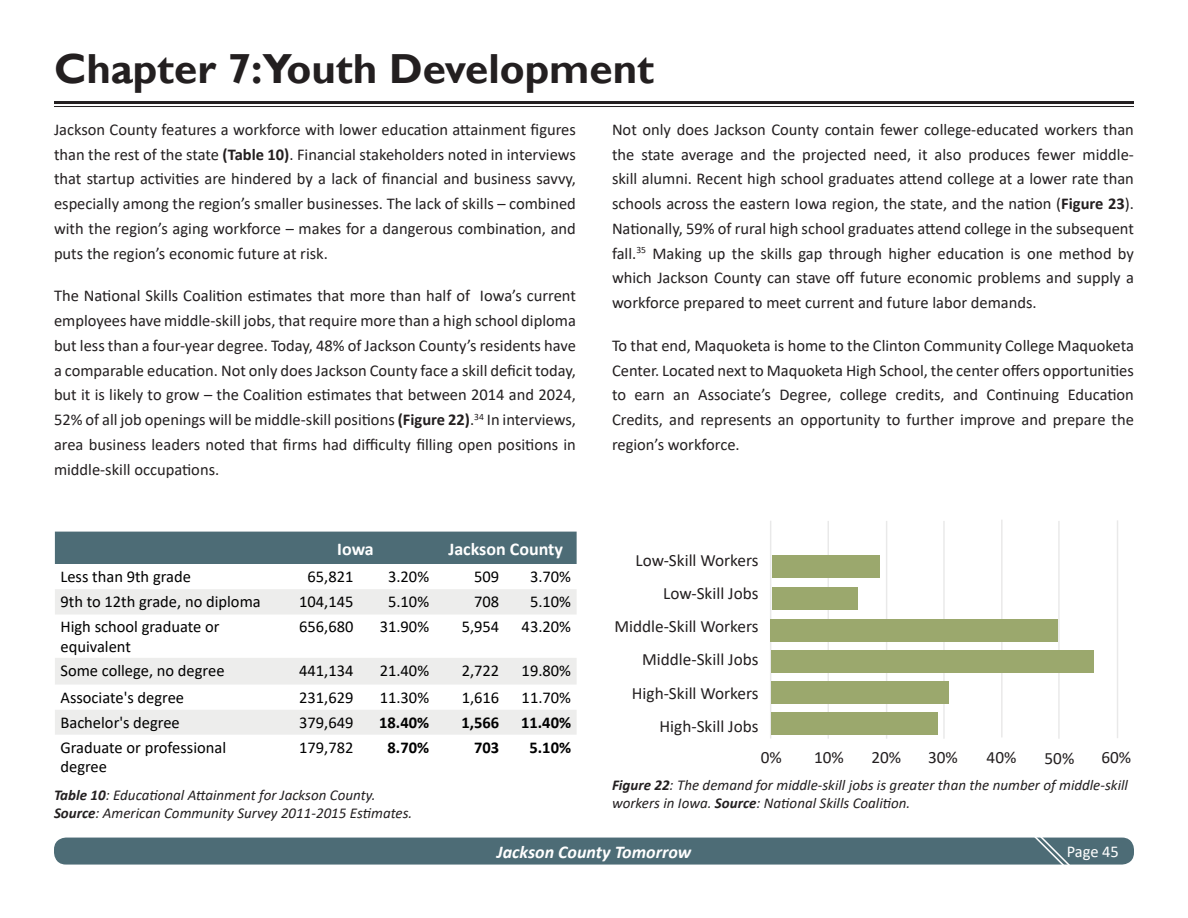
<style>
.page{position:relative;width:1188px;height:918px;background:#fff}
.page>*{position:absolute;margin:0;border:0;box-sizing:border-box;transform-origin:0 0}
.Heading_1{font:700 42px "Gill Sans";color:#231f20}
.t1{font:italic 700 18px "Calibri";color:#fff}
.Header_Text__tables{font:700 18px "Calibri";color:#fff}
.t2{font:17.25px "Calibri";color:#231f20}
.Body_Text{font:16.5px/24.8px "Calibri";color:#231f20;text-align:justify}
.Body_Text__Tables{font:16.5px/19.8px "Calibri";color:#000}
.Body_Text__Tables-2{font:700 16.5px "Calibri";color:#000}
.t3{font:16.5px "Calibri";letter-spacing:-.005em;color:#fff}
.t4{font:italic 15px/18px "Calibri";color:#231f20}
.s1{font-weight:700}
</style>
<div class="page">
<div style="left:54px;top:838px;width:1080px;height:27px;background:#4d6c76;border-radius:12px"></div>
<svg style="left:1026px;top:837px;width:53px;height:28px"></svg>
<hr style="left:54px;top:101px;width:1080px;height:3px;background:#231f20">
<hr style="left:54px;top:106px;width:1080px;height:1px;background:#231f20">
<hr style="left:770px;top:521px;width:1px;height:218px;background:#231f20">
<hr style="left:828px;top:521px;width:1px;height:218px;background:#231f20">
<hr style="left:886px;top:521px;width:1px;height:218px;background:#231f20">
<hr style="left:943px;top:521px;width:2px;height:218px;background:#231f20">
<hr style="left:1001px;top:520px;width:2px;height:217px;background:#231f20">
<hr style="left:1058px;top:521px;width:2px;height:218px;background:#231f20">
<hr style="left:1117px;top:520px;width:1px;height:218px;background:#231f20">
<div style="left:772px;top:556px;width:108px;height:22px;background:#9ba86d"></div>
<div style="left:772px;top:587px;width:85px;height:22px;background:#9ba86d"></div>
<div style="left:770px;top:619px;width:287px;height:22px;background:#9ba86d"></div>
<div style="left:772px;top:650px;width:322px;height:22px;background:#9ba86d"></div>
<div style="left:772px;top:681px;width:177px;height:23px;background:#9ba86d"></div>
<div style="left:771px;top:712px;width:167px;height:23px;background:#9ba86d"></div>
<div style="left:55px;top:532px;width:522px;height:32px;background:#4d6c76"></div>
<svg style="left:55px;top:589px;width:522px;height:146px;fill:#ededec"></svg>
<p class="Heading_1" style="left:54px;top:44px;width:602px">Chapter 7:Youth Development</p>
<p class="Body_Text" style="left:54px;top:117px;width:524px">Jackson County features a workforce with lower education attainment figures than the rest of the state <span class="s1">(Table 10)</span>. Financial stakeholders noted in interviews that startup activities are hindered by a lack of financial and business savvy, especially among the region’s smaller businesses. The lack of skills – combined with the region’s aging workforce – makes for a dangerous combination, and puts the region’s economic future at risk.</p>
<p class="Body_Text" style="left:54px;top:283px;width:524px">The National Skills Coalition estimates that more than half of Iowa’s current employees have middle-skill jobs, that require more than a high school diploma but less than a four-year degree. Today, 48% of Jackson County’s residents have a comparable education. Not only does Jackson County face a skill deficit today, but it is likely to grow – the Coalition estimates that between 2014 and 2024, 52% of all job openings will be middle-skill positions <span class="s1">(Figure 22)</span>.<sup>34</sup> In interviews, area business leaders noted that firms had difficulty filling open positions in middle-skill occupations.</p>
<p class="Body_Text" style="left:612px;top:117px;width:524px">Not only does Jackson County contain fewer college-educated workers than the state average and the projected need, it also produces fewer middle&shy;skill alumni. Recent high school graduates attend college at a lower rate than schools across the eastern Iowa region, the state, and the nation (<span class="s1">Figure 23</span>).<br>Nationally, 59% of rural high school graduates attend college in the subsequent fall.<sup>35</sup> Making up the skills gap through higher education is one method by which Jackson County can stave off future economic problems and supply a workforce prepared to meet current and future labor demands.</p>
<p class="Body_Text" style="left:612px;top:333px;width:524px">To that end, Maquoketa is home to the Clinton Community College Maquoketa Center. Located next to Maquoketa High School, the center offers opportunities to earn an Associate’s Degree, college credits, and Continuing Education Credits, and represents an opportunity to further improve and prepare the region’s workforce.</p>
<p class="Header_Text__tables" style="left:337px;top:536px;width:38px">Iowa</p>
<p class="Header_Text__tables" style="left:448px;top:536px;width:116px">Jackson County</p>
<p class="Body_Text__Tables" style="left:60px;top:566px;width:132px">Less than 9th grade</p>
<p class="Body_Text__Tables" style="left:307px;top:566px;width:47px">65,821</p>
<p class="Body_Text__Tables" style="left:388px;top:566px;width:43px">3.20%</p>
<p class="Body_Text__Tables" style="left:474px;top:566px;width:27px">509</p>
<p class="Body_Text__Tables" style="left:530px;top:566px;width:43px">3.70%</p>
<p class="Body_Text__Tables" style="left:60px;top:591px;width:202px">9th to 12th grade, no diploma</p>
<p class="Body_Text__Tables" style="left:299px;top:591px;width:56px">104,145</p>
<p class="Body_Text__Tables" style="left:388px;top:591px;width:43px">5.10%</p>
<p class="Body_Text__Tables" style="left:474px;top:591px;width:27px">708</p>
<p class="Body_Text__Tables" style="left:530px;top:591px;width:43px">5.10%</p>
<p class="Body_Text__Tables" style="left:60px;top:617px;width:161px">High school graduate or equivalent</p>
<p class="Body_Text__Tables" style="left:299px;top:617px;width:56px">656,680</p>
<p class="Body_Text__Tables" style="left:380px;top:617px;width:51px">31.90%</p>
<p class="Body_Text__Tables" style="left:462px;top:617px;width:39px">5,954</p>
<p class="Body_Text__Tables" style="left:522px;top:617px;width:51px">43.20%</p>
<p class="Body_Text__Tables" style="left:60px;top:660px;width:166px">Some college, no degree</p>
<p class="Body_Text__Tables" style="left:299px;top:660px;width:56px">441,134</p>
<p class="Body_Text__Tables" style="left:380px;top:660px;width:51px">21.40%</p>
<p class="Body_Text__Tables" style="left:462px;top:660px;width:39px">2,722</p>
<p class="Body_Text__Tables" style="left:522px;top:660px;width:51px">19.80%</p>
<p class="Body_Text__Tables" style="left:60px;top:687px;width:125px">Associate's degree</p>
<p class="Body_Text__Tables" style="left:299px;top:687px;width:56px">231,629</p>
<p class="Body_Text__Tables" style="left:380px;top:687px;width:51px">11.30%</p>
<p class="Body_Text__Tables" style="left:462px;top:687px;width:39px">1,616</p>
<p class="Body_Text__Tables" style="left:522px;top:687px;width:51px">11.70%</p>
<p class="Body_Text__Tables" style="left:60px;top:712px;width:121px">Bachelor's degree</p>
<p class="Body_Text__Tables" style="left:299px;top:712px;width:56px">379,649</p>
<p class="Body_Text__Tables-2" style="left:379px;top:711px;width:51px">18.40%</p>
<p class="Body_Text__Tables-2" style="left:462px;top:711px;width:39px">1,566</p>
<p class="Body_Text__Tables-2" style="left:521px;top:711px;width:51px">11.40%</p>
<p class="Body_Text__Tables" style="left:60px;top:737px;width:167px">Graduate or professional degree</p>
<p class="Body_Text__Tables" style="left:299px;top:737px;width:56px">179,782</p>
<p class="Body_Text__Tables-2" style="left:388px;top:735px;width:43px">8.70%</p>
<p class="Body_Text__Tables-2" style="left:474px;top:735px;width:27px">703</p>
<p class="Body_Text__Tables-2" style="left:530px;top:735px;width:43px">5.10%</p>
<p class="t4" style="left:54px;top:785px;width:360px"><span class="s1">Table 10</span>: Educational Attainment for Jackson County.<br><span class="s1">Source</span>: American Community Survey 2011-2015 Estimates.</p>
<p class="t2" style="left:636px;top:548px;width:124px">Low-Skill Workers</p>
<p class="t2" style="left:663px;top:581px;width:97px">Low-Skill Jobs</p>
<p class="t2" style="left:614px;top:615px;width:146px">Middle-Skill Workers</p>
<p class="t2" style="left:642px;top:648px;width:118px">Middle-Skill Jobs</p>
<p class="t2" style="left:632px;top:681px;width:128px">High-Skill Workers</p>
<p class="t2" style="left:660px;top:714px;width:100px">High-Skill Jobs</p>
<p class="t2" style="left:761px;top:745px;width:23px">0%</p>
<p class="t2" style="left:814px;top:745px;width:31px">10%</p>
<p class="t2" style="left:871px;top:746px;width:31px">20%</p>
<p class="t2" style="left:928px;top:745px;width:31px">30%</p>
<p class="t2" style="left:987px;top:745px;width:31px">40%</p>
<p class="t2" style="left:1045px;top:746px;width:31px">50%</p>
<p class="t2" style="left:1102px;top:746px;width:31px">60%</p>
<p class="t4" style="left:612px;top:775px;width:518px"><span class="s1">Figure 22</span>: The demand for middle-skill jobs is greater than the number of middle-skill workers in Iowa. <span class="s1">Source</span>: National Skills Coalition.</p>
<p class="t1" style="left:497px;top:839px;width:196px">Jackson County Tomorrow</p>
<p class="t3" style="left:1067px;top:840px;width:54px">Page 45</p>
</div>
